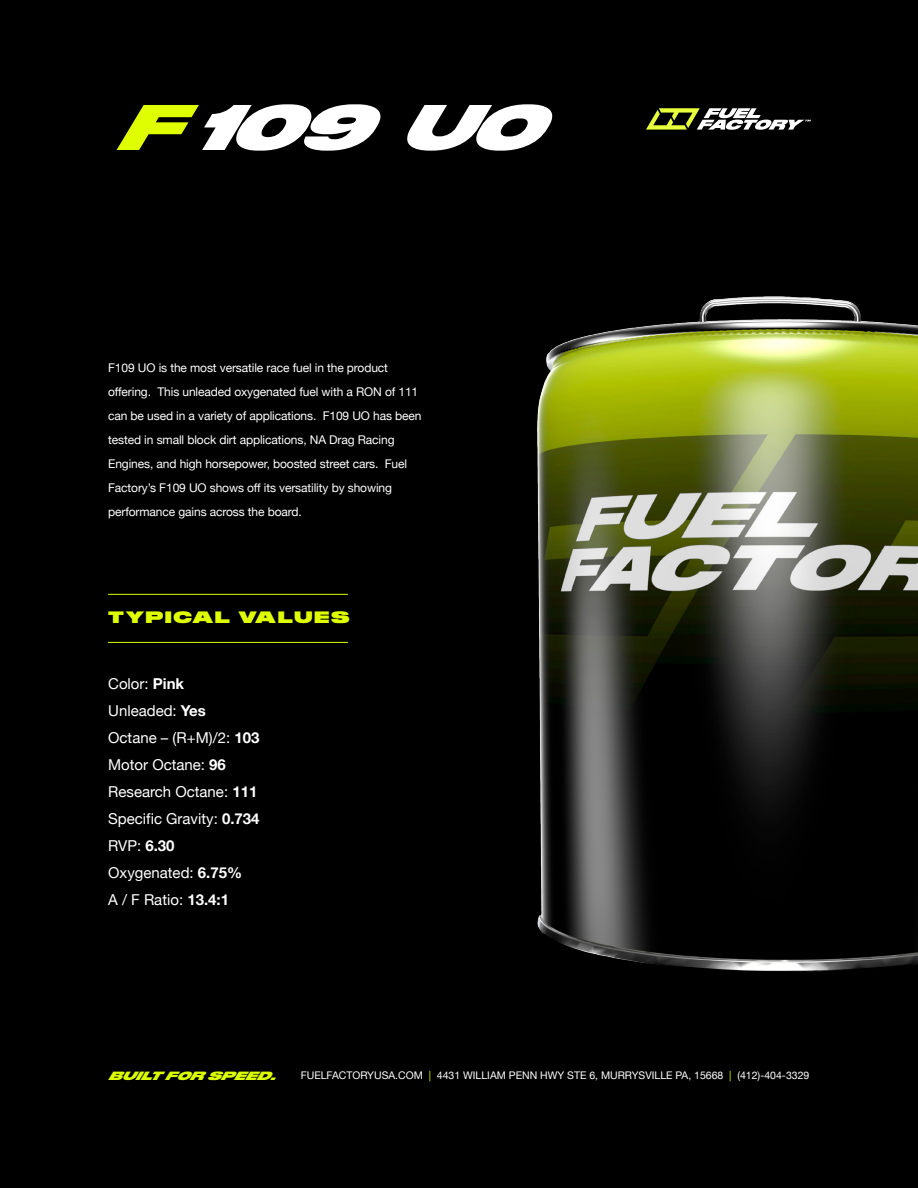
<style>
.page{position:relative;width:918px;height:1188px;background:#000}
.page>*{position:absolute;margin:0;border:0;box-sizing:border-box;transform-origin:0 0}
.t1{font:italic 64.35px "Huben";color:#fff}
.t2{font:16.5px "Huben";letter-spacing:.1em;color:#dfff00}
.t3{font:15px/27px "Helvetica Neue";color:#fff}
.t4{font:12px/24px "Helvetica Neue";letter-spacing:-.01em;color:#fff}
.t5{font:italic 12px "Huben";color:#dcff00}
.t6{font:10.5px "Helvetica Neue";color:#fff}
.s1{color:#dfff00}
.s2{font-weight:700}
</style>
<div class="page">
<svg style="left:646px;top:108px;width:165px;height:22px"></svg>
<img style="left:537px;top:296px;width:381px;height:676px">
<hr style="left:108px;top:642px;width:240px;height:1px;background:#dfff00">
<hr style="left:108px;top:594px;width:240px;height:1px;background:#dfff00">
<h1 class="t1" style="left:115px;top:86px;width:469px"><span class="s1">F</span>109UO</h1>
<p class="t4" style="left:108px;top:357px;width:315px">F109 UO is the most versatile race fuel in the product offering. This unleaded oxygenated fuel with a RON of 111 can be used in a variety of applications. F109 UO has been tested in small block dirt applications, NA Drag Racing Engines, and high horsepower, boosted street cars. Fuel Factory’s F109 UO shows off its versatility by showing performance gains across the board.</p>
<h2 class="t2" style="left:108px;top:607px;width:243px">TYPICAL VALUES</h2>
<p class="t3" style="left:108px;top:671px;width:153px">Color: <span class="s2">Pink<br></span>Unleaded: <span class="s2">Yes<br></span>Octane – (R+M)/2: <span class="s2">103<br></span>Motor Octane: <span class="s2">96<br></span>Research Octane: <span class="s2">111<br></span>Specific Gravity: <span class="s2">0.734<br></span>RVP: <span class="s2">6.30<br></span>Oxygenated: <span class="s2">6.75%<br></span>A / F Ratio: <span class="s2">13.4:1</span></p>
<p class="t5" style="left:108px;top:1068px;width:177px">BUILTFORSPEED.</p>
<p class="t6" style="left:301px;top:1068px;width:510px">FUELFACTORYUSA.COM <span class="s1">|</span> 4431 WILLIAM PENN HWY STE 6, MURRYSVILLE PA, 15668 <span class="s1">|</span> (412)-404-3329</p>
</div>
